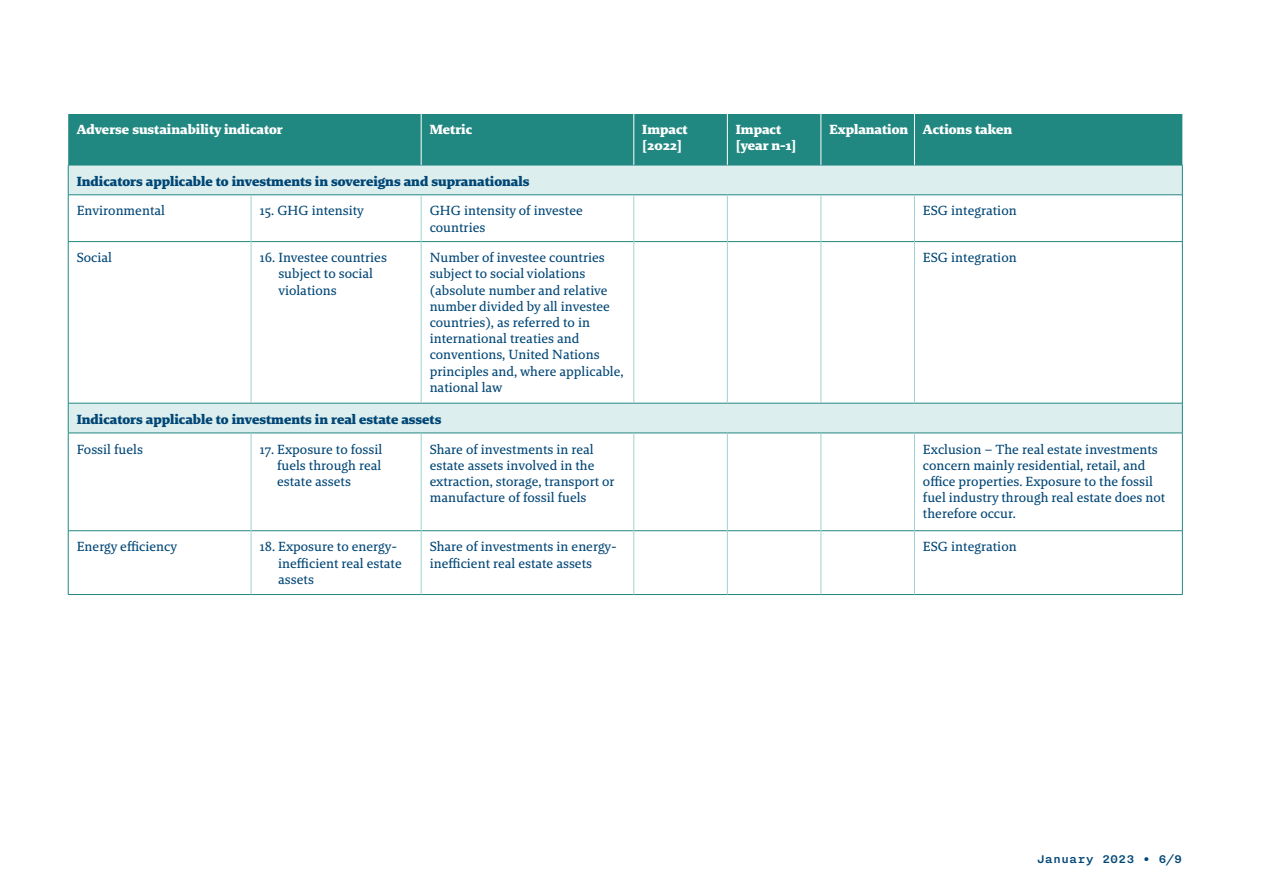
<style>
.page{position:relative;width:1263px;height:893px;background:#fff}
.page>*{position:absolute;margin:0;border:0;box-sizing:border-box;transform-origin:0 0}
._5__Lopend{font:13.5px/16.2px "Brando Text";color:#004676}
._5__Lopend-2{font:900 13.5px "Brando";color:#004676}
._5__Lopend-3{font:900 13.5px/16.2px "Brando";color:#fff}
.t1{font:500 13.5px "Nitti";color:#004676}
</style>
<div class="page">
<div style="left:68px;top:114px;width:1114px;height:51px;background:#218781"></div>
<div style="left:69px;top:166px;width:1113px;height:29px;background:#dceeed"></div>
<svg style="left:69px;top:196px;width:1113px;height:398px"></svg>
<hr style="left:68px;top:165px;width:183px;height:1px;background:#218781">
<hr style="left:68px;top:165px;width:1px;height:30px;background:#218781">
<hr style="left:251px;top:165px;width:170px;height:1px;background:#218781">
<hr style="left:421px;top:165px;width:213px;height:1px;background:#218781">
<hr style="left:634px;top:165px;width:93px;height:1px;background:#218781">
<hr style="left:727px;top:165px;width:94px;height:1px;background:#218781">
<hr style="left:821px;top:165px;width:93px;height:1px;background:#218781">
<hr style="left:914px;top:165px;width:268px;height:1px;background:#218781">
<hr style="left:1182px;top:165px;width:1px;height:30px;background:#218781">
<hr style="left:68px;top:403px;width:183px;height:1px;background:#218781">
<hr style="left:68px;top:403px;width:1px;height:30px;background:#218781">
<hr style="left:251px;top:403px;width:170px;height:1px;background:#218781">
<hr style="left:421px;top:403px;width:213px;height:1px;background:#218781">
<hr style="left:634px;top:403px;width:93px;height:1px;background:#218781">
<hr style="left:727px;top:403px;width:94px;height:1px;background:#218781">
<hr style="left:821px;top:403px;width:93px;height:1px;background:#218781">
<hr style="left:914px;top:403px;width:268px;height:1px;background:#218781">
<hr style="left:1182px;top:403px;width:1px;height:30px;background:#218781">
<hr style="left:68px;top:195px;width:183px;height:1px;background:#218781">
<hr style="left:68px;top:195px;width:1px;height:46px;background:#218781">
<hr style="left:68px;top:242px;width:1px;height:161px;background:#218781">
<hr style="left:68px;top:433px;width:183px;height:1px;background:#218781">
<hr style="left:68px;top:433px;width:1px;height:98px;background:#218781">
<hr style="left:68px;top:530px;width:183px;height:1px;background:#218781">
<hr style="left:68px;top:531px;width:1px;height:63px;background:#218781">
<hr style="left:251px;top:195px;width:170px;height:1px;background:#218781">
<hr style="left:421px;top:195px;width:213px;height:1px;background:#218781">
<hr style="left:634px;top:195px;width:93px;height:1px;background:#218781">
<hr style="left:727px;top:195px;width:94px;height:1px;background:#218781">
<hr style="left:821px;top:195px;width:93px;height:1px;background:#218781">
<hr style="left:914px;top:195px;width:268px;height:1px;background:#218781">
<hr style="left:1182px;top:195px;width:1px;height:46px;background:#218781">
<hr style="left:68px;top:241px;width:183px;height:1px;background:#218781">
<hr style="left:251px;top:241px;width:170px;height:1px;background:#218781">
<hr style="left:421px;top:241px;width:213px;height:1px;background:#218781">
<hr style="left:634px;top:241px;width:93px;height:1px;background:#218781">
<hr style="left:727px;top:241px;width:94px;height:1px;background:#218781">
<hr style="left:821px;top:241px;width:93px;height:1px;background:#218781">
<hr style="left:915px;top:241px;width:267px;height:1px;background:#218781">
<hr style="left:1182px;top:242px;width:1px;height:161px;background:#218781">
<hr style="left:251px;top:433px;width:170px;height:1px;background:#218781">
<hr style="left:421px;top:433px;width:213px;height:1px;background:#218781">
<hr style="left:634px;top:433px;width:93px;height:1px;background:#218781">
<hr style="left:727px;top:433px;width:94px;height:1px;background:#218781">
<hr style="left:821px;top:433px;width:93px;height:1px;background:#218781">
<hr style="left:914px;top:433px;width:268px;height:1px;background:#218781">
<hr style="left:1182px;top:433px;width:1px;height:98px;background:#218781">
<hr style="left:251px;top:530px;width:170px;height:1px;background:#218781">
<hr style="left:421px;top:530px;width:213px;height:1px;background:#218781">
<hr style="left:634px;top:530px;width:93px;height:1px;background:#218781">
<hr style="left:727px;top:530px;width:94px;height:1px;background:#218781">
<hr style="left:821px;top:530px;width:93px;height:1px;background:#218781">
<hr style="left:915px;top:530px;width:267px;height:1px;background:#218781">
<hr style="left:1182px;top:531px;width:1px;height:63px;background:#218781">
<hr style="left:68px;top:594px;width:183px;height:1px;background:#218781">
<hr style="left:251px;top:594px;width:170px;height:1px;background:#218781">
<hr style="left:421px;top:594px;width:213px;height:1px;background:#218781">
<hr style="left:634px;top:594px;width:93px;height:1px;background:#218781">
<hr style="left:727px;top:594px;width:94px;height:1px;background:#218781">
<hr style="left:821px;top:594px;width:93px;height:1px;background:#218781">
<hr style="left:914px;top:594px;width:268px;height:1px;background:#218781">
<hr style="left:421px;top:114px;width:1px;height:51px;background:#fff">
<hr style="left:633px;top:114px;width:1px;height:51px;background:#fff">
<hr style="left:727px;top:114px;width:1px;height:51px;background:#fff">
<hr style="left:821px;top:114px;width:1px;height:51px;background:#fff">
<hr style="left:914px;top:114px;width:1px;height:51px;background:#fff">
<hr style="left:251px;top:195px;width:1px;height:47px;background:#9dd3cf">
<hr style="left:421px;top:195px;width:1px;height:47px;background:#9dd3cf">
<hr style="left:633px;top:195px;width:1px;height:47px;background:#9dd3cf">
<hr style="left:727px;top:195px;width:1px;height:47px;background:#9dd3cf">
<hr style="left:821px;top:195px;width:1px;height:47px;background:#9dd3cf">
<hr style="left:914px;top:195px;width:1px;height:47px;background:#9dd3cf">
<hr style="left:251px;top:242px;width:1px;height:161px;background:#9dd3cf">
<hr style="left:421px;top:242px;width:1px;height:161px;background:#9dd3cf">
<hr style="left:633px;top:242px;width:1px;height:161px;background:#9dd3cf">
<hr style="left:727px;top:242px;width:1px;height:161px;background:#9dd3cf">
<hr style="left:821px;top:242px;width:1px;height:161px;background:#9dd3cf">
<hr style="left:914px;top:242px;width:1px;height:161px;background:#9dd3cf">
<hr style="left:251px;top:433px;width:1px;height:98px;background:#9dd3cf">
<hr style="left:421px;top:433px;width:1px;height:98px;background:#9dd3cf">
<hr style="left:633px;top:433px;width:1px;height:98px;background:#9dd3cf">
<hr style="left:727px;top:433px;width:1px;height:98px;background:#9dd3cf">
<hr style="left:821px;top:433px;width:1px;height:98px;background:#9dd3cf">
<hr style="left:914px;top:433px;width:1px;height:98px;background:#9dd3cf">
<hr style="left:251px;top:531px;width:1px;height:63px;background:#9dd3cf">
<hr style="left:421px;top:531px;width:1px;height:63px;background:#9dd3cf">
<hr style="left:633px;top:531px;width:1px;height:63px;background:#9dd3cf">
<hr style="left:727px;top:531px;width:1px;height:63px;background:#9dd3cf">
<hr style="left:821px;top:531px;width:1px;height:63px;background:#9dd3cf">
<hr style="left:914px;top:531px;width:1px;height:63px;background:#9dd3cf">
<p class="_5__Lopend-3" style="left:77px;top:121px;width:208px">Adverse sustainability indicator</p>
<p class="_5__Lopend-3" style="left:430px;top:121px;width:44px">Metric</p>
<p class="_5__Lopend-3" style="left:642px;top:121px;width:47px">Impact [2022]</p>
<p class="_5__Lopend-3" style="left:736px;top:121px;width:62px">Impact [year n-1]</p>
<p class="_5__Lopend-3" style="left:829px;top:121px;width:80px">Explanation</p>
<p class="_5__Lopend-3" style="left:923px;top:121px;width:91px">Actions taken</p>
<p class="_5__Lopend-2" style="left:77px;top:172px;width:454px">Indicators applicable to investments in sovereigns and supranationals</p>
<p class="_5__Lopend" style="left:77px;top:203px;width:90px">Environmental</p>
<p class="_5__Lopend" style="left:260px;top:203px;width:106px">15. GHG intensity</p>
<p class="_5__Lopend" style="left:430px;top:203px;width:155px">GHG intensity of investee countries</p>
<p class="_5__Lopend" style="left:923px;top:203px;width:95px">ESG integration</p>
<p class="_5__Lopend" style="left:77px;top:249px;width:37px">Social</p>
<p class="_5__Lopend" style="left:278px;top:249px;width:110px;text-indent:-19px">16. Investee countries subject to social violations</p>
<p class="_5__Lopend" style="left:430px;top:249px;width:195px">Number of investee countries subject to social violations (absolute number and relative number divided by all investee countries), as referred to in international treaties and conventions, United Nations principles and, where applicable, national law</p>
<p class="_5__Lopend" style="left:923px;top:249px;width:95px">ESG integration</p>
<p class="_5__Lopend-2" style="left:77px;top:410px;width:366px">Indicators applicable to investments in real estate assets</p>
<p class="_5__Lopend" style="left:77px;top:441px;width:68px">Fossil fuels</p>
<p class="_5__Lopend" style="left:277px;top:441px;width:107px;text-align:justify;text-indent:-18px">17. Exposure to fossil fuels through real estate assets</p>
<p class="_5__Lopend" style="left:430px;top:441px;width:186px">Share of investments in real estate assets involved in the extraction, storage, transport or manufacture of fossil fuels</p>
<p class="_5__Lopend" style="left:923px;top:441px;width:244px">Exclusion – The real estate investments concern mainly residential, retail, and office properties. Exposure to the fossil fuel industry through real estate does not therefore occur.</p>
<p class="_5__Lopend" style="left:77px;top:538px;width:102px">Energy efficiency</p>
<p class="_5__Lopend" style="left:278px;top:538px;width:125px;text-indent:-19px">18. Exposure to energy&shy;inefficient real estate assets</p>
<p class="_5__Lopend" style="left:430px;top:538px;width:189px">Share of investments in energy&shy;inefficient real estate assets</p>
<p class="_5__Lopend" style="left:923px;top:538px;width:95px">ESG integration</p>
<p class="t1" style="left:1037px;top:851px;width:147px">January 2023 • 6/9</p>
</div>
